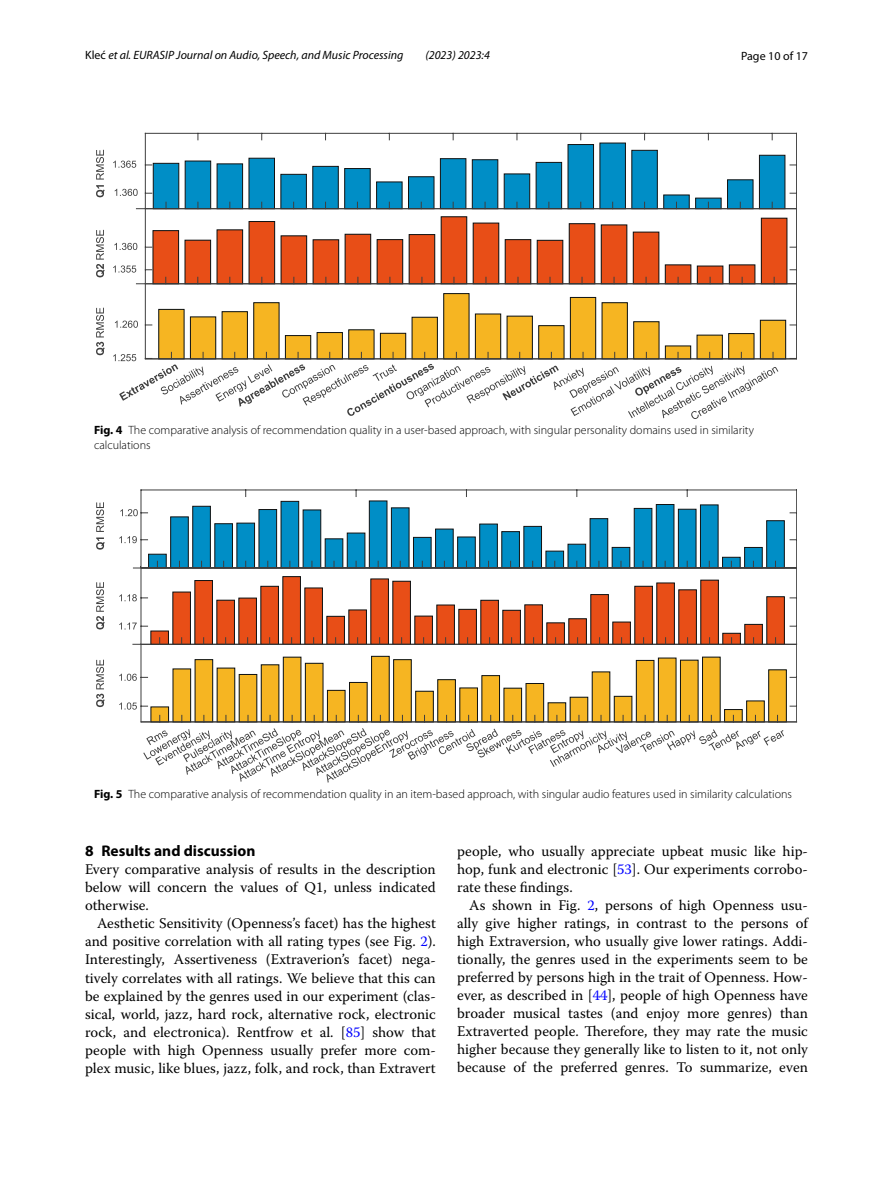
<style>
.page{position:relative;width:893px;height:1187px;background:#fff}
.page>*{position:absolute;margin:0;border:0;box-sizing:border-box;transform-origin:0 0}
.t1{font:700 15.45px "Myriad Pro";color:#000}
.t2{font:14.7px/18px "Warnock Pro";color:#000;text-align:justify}
.t3{font:300 12px/15px "Myriad Pro";color:#000}
.t4{font:italic 12px "Myriad Pro";color:#000}
.t5{font:12px "Myriad Pro";color:#000}
.s1{font-style:normal}
.s2{font-weight:700}
.s3{color:#00f}
</style>
<div class="page">
<hr style="left:145px;top:358px;width:651px;height:1px;background:#3e3e3e">
<hr style="left:145px;top:283px;width:1px;height:76px;background:#3e3e3e">
<hr style="left:796px;top:283px;width:1px;height:76px;background:#3e3e3e">
<svg style="left:113px;top:293px;width:673px;height:126px"></svg>
<svg style="left:179px;top:217px;width:608px;height:66px"></svg>
<div style="left:153px;top:230px;width:26px;height:54px;background:#e84e17;border:1px solid #111212"></div>
<div style="left:185px;top:240px;width:26px;height:44px;background:#e84e17;border:1px solid #111212"></div>
<div style="left:217px;top:229px;width:26px;height:55px;background:#e84e17;border:1px solid #111212"></div>
<div style="left:249px;top:221px;width:26px;height:63px;background:#e84e17;border:1px solid #111212"></div>
<div style="left:281px;top:235px;width:26px;height:49px;background:#e84e17;border:1px solid #111212"></div>
<div style="left:313px;top:239px;width:26px;height:45px;background:#e84e17;border:1px solid #111212"></div>
<div style="left:345px;top:234px;width:26px;height:50px;background:#e84e17;border:1px solid #111212"></div>
<div style="left:377px;top:239px;width:26px;height:45px;background:#e84e17;border:1px solid #111212"></div>
<div style="left:409px;top:234px;width:26px;height:50px;background:#e84e17;border:1px solid #111212"></div>
<div style="left:441px;top:216px;width:26px;height:68px;background:#e84e17;border:1px solid #111212"></div>
<div style="left:473px;top:223px;width:26px;height:61px;background:#e84e17;border:1px solid #111212"></div>
<div style="left:505px;top:239px;width:26px;height:45px;background:#e84e17;border:1px solid #111212"></div>
<div style="left:537px;top:240px;width:26px;height:44px;background:#e84e17;border:1px solid #111212"></div>
<div style="left:569px;top:223px;width:26px;height:61px;background:#e84e17;border:1px solid #111212"></div>
<div style="left:601px;top:224px;width:26px;height:60px;background:#e84e17;border:1px solid #111212"></div>
<div style="left:633px;top:232px;width:26px;height:52px;background:#e84e17"></div>
<div style="left:633px;top:232px;width:26px;height:52px;border:1px solid #111212"></div>
<div style="left:665px;top:264px;width:26px;height:20px;background:#e84e17"></div>
<div style="left:697px;top:265px;width:26px;height:19px;background:#e84e17"></div>
<div style="left:729px;top:264px;width:26px;height:20px;background:#e84e17"></div>
<div style="left:761px;top:218px;width:26px;height:66px;background:#e84e17"></div>
<div style="left:761px;top:218px;width:26px;height:66px;border:1px solid #111212"></div>
<hr style="left:136px;top:283px;width:660px;height:1px;background:#3e3e3e">
<hr style="left:145px;top:208px;width:1px;height:76px;background:#3e3e3e">
<hr style="left:796px;top:208px;width:1px;height:76px;background:#3e3e3e">
<svg style="left:113px;top:265px;width:23px;height:7px"></svg>
<svg style="left:114px;top:243px;width:23px;height:7px"></svg>
<hr style="left:136px;top:208px;width:660px;height:1px;background:#3e3e3e">
<hr style="left:796px;top:133px;width:1px;height:76px;background:#3e3e3e">
<svg style="left:115px;top:189px;width:23px;height:7px"></svg>
<svg style="left:113px;top:161px;width:23px;height:7px"></svg>
<svg style="left:145px;top:133px;width:651px;height:75px"></svg>
<svg style="left:96px;top:185px;width:9px;height:12px"></svg>
<svg style="left:96px;top:150px;width:8px;height:29px"></svg>
<svg style="left:96px;top:230px;width:9px;height:47px"></svg>
<svg style="left:96px;top:308px;width:9px;height:47px"></svg>
<div style="left:768px;top:669px;width:19px;height:53px;background:#282a25"></div>
<hr style="left:141px;top:721px;width:656px;height:1px;background:#3e3e3e">
<svg style="left:143px;top:728px;width:641px;height:54px"></svg>
<hr style="left:141px;top:644px;width:1px;height:77px;background:#3e3e3e">
<hr style="left:796px;top:644px;width:1px;height:77px;background:#3e3e3e">
<svg style="left:119px;top:656px;width:667px;height:65px"></svg>
<svg style="left:169px;top:576px;width:597px;height:68px"></svg>
<div style="left:151px;top:630px;width:18px;height:14px;background:#e84e17"></div>
<div style="left:173px;top:591px;width:18px;height:53px;background:#e84e17;border:1px solid #111212"></div>
<div style="left:195px;top:580px;width:18px;height:64px;background:#e84e17;border:1px solid #111212"></div>
<div style="left:217px;top:600px;width:18px;height:44px;background:#e84e17;border:1px solid #111212"></div>
<div style="left:239px;top:597px;width:18px;height:47px;background:#e84e17;border:1px solid #111212"></div>
<div style="left:261px;top:586px;width:18px;height:58px;background:#e84e17;border:1px solid #111212"></div>
<div style="left:283px;top:576px;width:18px;height:68px;background:#e84e17;border:1px solid #111212"></div>
<div style="left:305px;top:587px;width:18px;height:57px;background:#e84e17;border:1px solid #111212"></div>
<div style="left:327px;top:616px;width:18px;height:28px;background:#e84e17;border:1px solid #111212"></div>
<div style="left:349px;top:609px;width:18px;height:35px;background:#e84e17;border:1px solid #111212"></div>
<div style="left:371px;top:578px;width:18px;height:66px;background:#e84e17;border:1px solid #111212"></div>
<div style="left:393px;top:581px;width:18px;height:63px;background:#e84e17;border:1px solid #111212"></div>
<div style="left:415px;top:615px;width:18px;height:29px;background:#e84e17;border:1px solid #111212"></div>
<div style="left:437px;top:604px;width:18px;height:40px;background:#e84e17;border:1px solid #111212"></div>
<div style="left:459px;top:609px;width:18px;height:35px;background:#e84e17;border:1px solid #111212"></div>
<div style="left:481px;top:600px;width:18px;height:44px;background:#e84e17;border:1px solid #111212"></div>
<div style="left:503px;top:610px;width:18px;height:34px;background:#e84e17;border:1px solid #111212"></div>
<div style="left:525px;top:604px;width:18px;height:40px;background:#e84e17;border:1px solid #111212"></div>
<div style="left:547px;top:622px;width:18px;height:22px;background:#e84e17"></div>
<div style="left:569px;top:618px;width:18px;height:26px;background:#e84e17;border:1px solid #111212"></div>
<div style="left:591px;top:594px;width:18px;height:50px;background:#e84e17;border:1px solid #111212"></div>
<div style="left:613px;top:621px;width:18px;height:23px;background:#e84e17;border:1px solid #111212"></div>
<div style="left:635px;top:586px;width:18px;height:58px;background:#e84e17;border:1px solid #111212"></div>
<div style="left:656px;top:582px;width:19px;height:62px;background:#e84e17;border:1px solid #111212"></div>
<div style="left:678px;top:589px;width:19px;height:55px;background:#e84e17;border:1px solid #111212"></div>
<div style="left:700px;top:580px;width:19px;height:64px;background:#e84e17;border:1px solid #111212"></div>
<div style="left:722px;top:633px;width:19px;height:11px;background:#e84e17;border:1px solid #111212"></div>
<div style="left:744px;top:624px;width:19px;height:20px;background:#e84e17;border:1px solid #111212"></div>
<div style="left:767px;top:596px;width:17px;height:48px;background:#e84e17"></div>
<div style="left:766px;top:596px;width:19px;height:48px;border:1px solid #111212"></div>
<hr style="left:133px;top:644px;width:664px;height:1px;background:#3e3e3e">
<hr style="left:141px;top:566px;width:1px;height:78px;background:#3e3e3e">
<hr style="left:796px;top:566px;width:1px;height:78px;background:#3e3e3e">
<svg style="left:119px;top:622px;width:29px;height:7px"></svg>
<svg style="left:119px;top:594px;width:29px;height:7px"></svg>
<hr style="left:141px;top:489px;width:656px;height:1px;background:#3e3e3e">
<hr style="left:796px;top:490px;width:1px;height:77px;background:#3e3e3e">
<hr style="left:133px;top:567px;width:664px;height:1px;background:#3e3e3e">
<svg style="left:96px;top:502px;width:9px;height:47px"></svg>
<svg style="left:96px;top:582px;width:9px;height:47px"></svg>
<svg style="left:96px;top:659px;width:9px;height:48px"></svg>
<svg style="left:119px;top:490px;width:665px;height:77px"></svg>
<p class="t4" style="left:85px;top:48px;width:320px"><span class="s1">Kleć</span> et al. EURASIP Journal on Audio, Speech, and Music Processing</p>
<p class="t4" style="left:425px;top:48px;width:66px">(2023) 2023:4</p>
<p class="t5" style="left:741px;top:48px;width:68px">Page 10 of 17</p>
<p class="t3" style="left:94px;top:423px;width:661px"><span class="s2">Fig. 4</span> The comparative analysis of recommendation quality in a user-based approach, with singular personality domains used in similarity calculations</p>
<p class="t3" style="left:94px;top:786px;width:699px"><span class="s2">Fig. 5</span> The comparative analysis of recommendation quality in an item-based approach, with singular audio features used in similarity calculations</p>
<p class="t1" style="left:85px;top:841px;width:172px">8 Results and discussion</p>
<p class="t2" style="left:85px;top:860px;width:352px">Every comparative analysis of results in the description below will concern the values of Q1, unless indicated otherwise.</p>
<p class="t2" style="left:85px;top:914px;width:352px;text-indent:12px">Aesthetic Sensitivity (Openness’s facet) has the highest and positive correlation with all rating types (see Fig. <span class="s3">2</span>).<br>Interestingly, Assertiveness (Extraverion’s facet) nega&shy;tively correlates with all ratings. We believe that this can be explained by the genres used in our experiment (clas&shy;sical, world, jazz, hard rock, alternative rock, electronic rock, and electronica). Rentfrow et al. [<span class="s3">85</span>] show that people with high Openness usually prefer more com&shy;plex music, like blues, jazz, folk, and rock, than Extravert</p>
<p class="t2" style="left:457px;top:841px;width:352px">people, who usually appreciate upbeat music like hip&shy;hop, funk and electronic [<span class="s3">53</span>]. Our experiments corrobo&shy;rate these findings.</p>
<p class="t2" style="left:457px;top:895px;width:352px;text-indent:12px">As shown in Fig. <span class="s3">2</span>, persons of high Openness usu&shy;ally give higher ratings, in contrast to the persons of high Extraversion, who usually give lower ratings. Addi&shy;tionally, the genres used in the experiments seem to be preferred by persons high in the trait of Openness. How&shy;ever, as described in [<span class="s3">44</span>], people of high Openness have broader musical tastes (and enjoy more genres) than Extraverted people. Therefore, they may rate the music higher because they generally like to listen to it, not only because of the preferred genres. To summarize, even</p>
</div>
